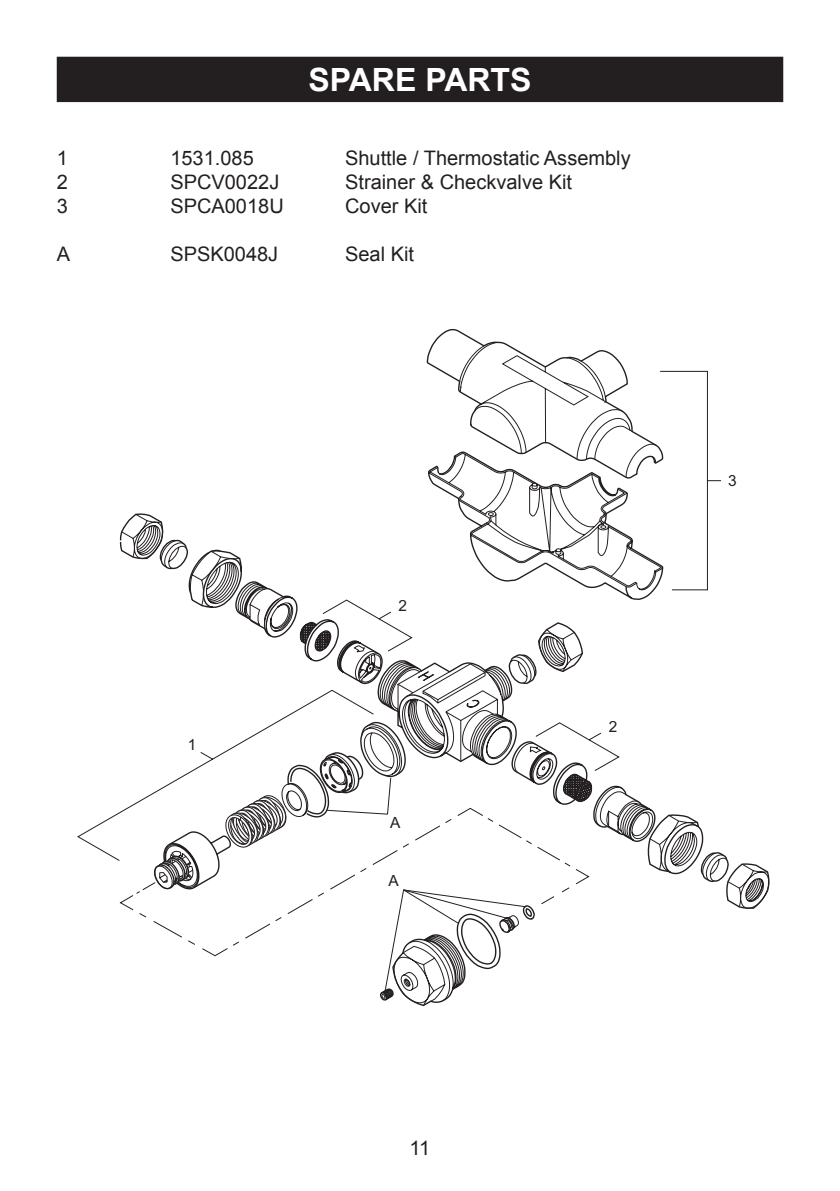
<style>
.page{position:relative;width:840px;height:1191px;background:#fff}
.page>*{position:absolute;margin:0;border:0;box-sizing:border-box;transform-origin:0 0}
.Heading_1{font:700 32px "Arial";color:#fff}
.Parts_List{font:20px "Arial";color:#231f20}
.t1{font:15.4px "Arial";color:#231f20}
</style>
<div class="page">
<div style="left:58px;top:58px;width:723px;height:43px;background:#231f20"></div>
<div style="left:57px;top:57px;width:725px;height:45px;border:2px solid #231f20"></div>
<svg style="left:721px;top:853px;width:47px;height:55px"></svg>
<svg style="left:119px;top:342px;width:602px;height:540px"></svg>
<svg style="left:77px;top:659px;width:512px;height:347px"></svg>
<p class="Heading_1" style="left:308px;top:59px;width:224px">SPARE PARTS</p>
<p class="Parts_List" style="left:57px;top:145px;width:13px">1</p>
<p class="Parts_List" style="left:170px;top:145px;width:85px">1531.085</p>
<p class="Parts_List" style="left:345px;top:145px;width:287px">Shuttle / Thermostatic Assembly</p>
<p class="Parts_List" style="left:57px;top:169px;width:13px">2</p>
<p class="Parts_List" style="left:170px;top:169px;width:110px">SPCV0022J</p>
<p class="Parts_List" style="left:345px;top:169px;width:228px">Strainer &amp; Checkvalve Kit</p>
<p class="Parts_List" style="left:57px;top:193px;width:13px">3</p>
<p class="Parts_List" style="left:170px;top:193px;width:115px">SPCA0018U</p>
<p class="Parts_List" style="left:345px;top:193px;width:84px">Cover Kit</p>
<p class="Parts_List" style="left:57px;top:241px;width:15px">A</p>
<p class="Parts_List" style="left:170px;top:241px;width:109px">SPSK0048J</p>
<p class="Parts_List" style="left:345px;top:241px;width:70px">Seal Kit</p>
<p class="t1" style="left:188px;top:734px;width:10px">1</p>
<p class="t1" style="left:398px;top:595px;width:10px">2</p>
<p class="t1" style="left:390px;top:812px;width:12px">A</p>
<p class="t1" style="left:388px;top:870px;width:12px">A</p>
<p class="t1" style="left:608px;top:716px;width:10px">2</p>
<p class="t1" style="left:727px;top:470px;width:10px">3</p>
<p class="Parts_List" style="left:409px;top:1134px;width:22px">11</p>
</div>
